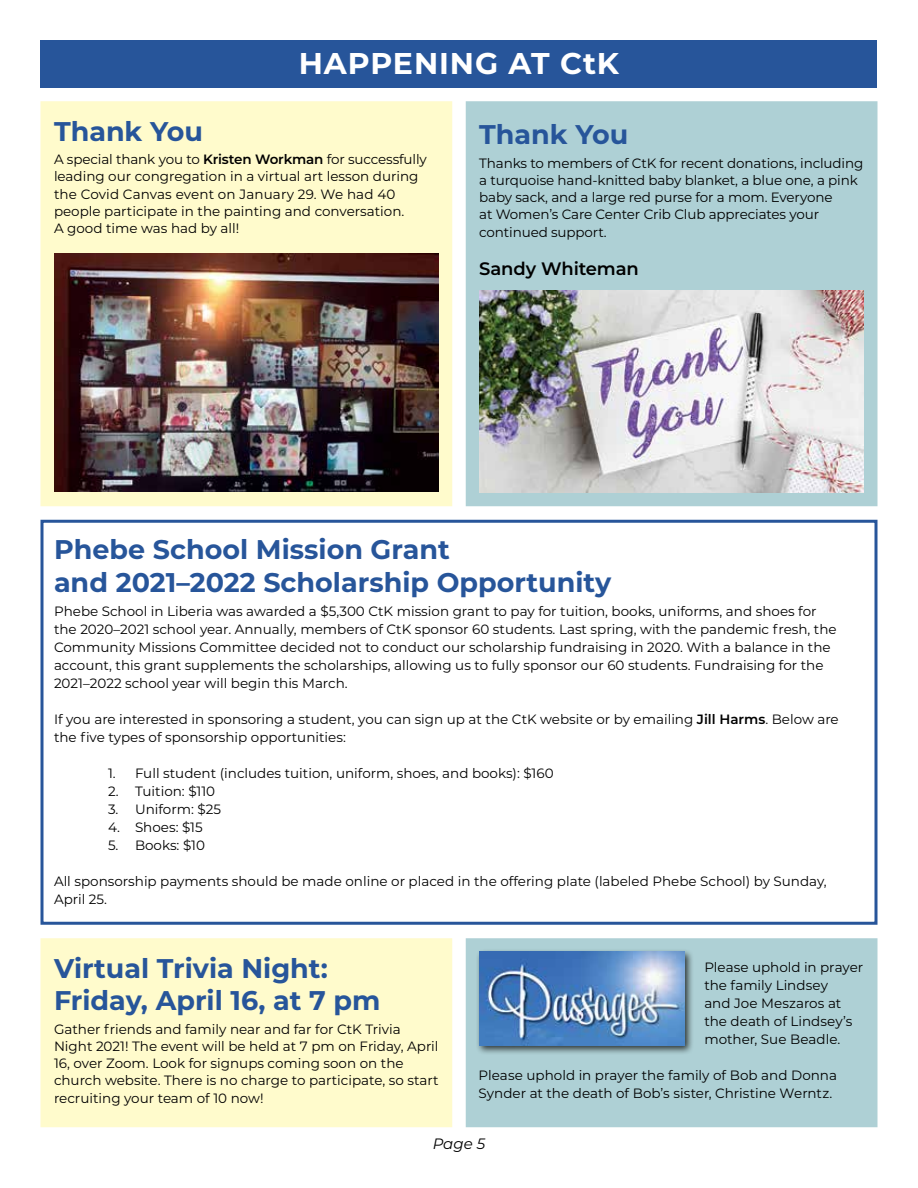
<style>
.page{position:relative;width:918px;height:1188px;background:#fff}
.page>*{position:absolute;margin:0;border:0;box-sizing:border-box;transform-origin:0 0}
.t1{font:700 30px "Montserrat";letter-spacing:.03em;color:#fff}
.t2{font:700 27px/32.4px "Montserrat";color:#27559a}
.t3{font:600 18px "Montserrat";letter-spacing:-.01em;color:#000}
.t4{font:italic 15px "Montserrat";color:#000}
.t5{font:13.5px/17.2px "Montserrat";color:#000}
.s1{font-weight:600}
</style>
<div class="page">
<div style="left:40px;top:520px;width:838px;height:405px;border:3px solid #27559a"></div>
<div style="left:40px;top:40px;width:838px;height:48px;background:#27559a"></div>
<div style="left:42px;top:103px;width:409px;height:402px;background:#fffbcc"></div>
<div style="left:40px;top:101px;width:412px;height:405px;border:3px solid #fffbcc"></div>
<div style="left:467px;top:103px;width:409px;height:402px;background:#aed0d5"></div>
<div style="left:466px;top:101px;width:412px;height:405px;border:3px solid #aed0d5"></div>
<img style="left:54px;top:253px;width:385px;height:238px">
<div style="left:42px;top:940px;width:409px;height:186px;background:#fffbcc"></div>
<div style="left:40px;top:938px;width:412px;height:189px;border:3px solid #fffbcc"></div>
<div style="left:467px;top:940px;width:409px;height:186px;background:#aed0d5"></div>
<div style="left:466px;top:938px;width:412px;height:189px;border:3px solid #aed0d5"></div>
<div style="left:476px;top:948px;width:217px;height:107px;background:#000;opacity:.75"></div>
<img style="left:479px;top:952px;width:205px;height:93px">
<img style="left:479px;top:290px;width:385px;height:203px">
<h1 class="t1" style="left:299px;top:42px;width:322px">HAPPENING AT CtK</h1>
<h2 class="t2" style="left:54px;top:114px;width:150px">Thank You</h2>
<p class="t5" style="left:54px;top:150px;width:374px">A special thank you to <span class="s1">Kristen Workman</span> for successfully leading our congregation in a virtual art lesson during the Covid Canvas event on January 29. We had 40 people participate in the painting and conversation.<br>A good time was had by all!</p>
<h2 class="t2" style="left:479px;top:117px;width:150px">Thank You</h2>
<p class="t5" style="left:479px;top:154px;width:386px">Thanks to members of CtK for recent donations, including a turquoise hand-knitted baby blanket, a blue one, a pink baby sack, and a large red purse for a mom. Everyone<br>at Women’s Care Center Crib Club appreciates your continued support.</p>
<h3 class="t3" style="left:479px;top:256px;width:161px">Sandy Whiteman</h3>
<h2 class="t2" style="left:54px;top:532px;width:559px">Phebe School Mission Grant<br>and 2021–2022 Scholarship Opportunity</h2>
<p class="t5" style="left:54px;top:602px;width:784px;line-height:18px">Phebe School in Liberia was awarded a $5,300 CtK mission grant to pay for tuition, books, uniforms, and shoes for the 2020–2021 school year. Annually, members of CtK sponsor 60 students. Last spring, with the pandemic fresh, the Community Missions Committee decided not to conduct our scholarship fundraising in 2020. With a balance in the account, this grant supplements the scholarships, allowing us to fully sponsor our 60 students. Fundraising for the 2021–2022 school year will begin this March.</p>
<p class="t5" style="left:54px;top:710px;width:786px;line-height:18px">If you are interested in sponsoring a student, you can sign up at the CtK website or by emailing <span class="s1">Jill Harms</span>. Below are the five types of sponsorship opportunities:</p>
<p class="t5" style="left:108px;top:764px;width:447px">1. Full student (includes tuition, uniform, shoes, and books): $160</p>
<p class="t5" style="left:108px;top:782px;width:109px">2. Tuition: $110</p>
<p class="t5" style="left:108px;top:800px;width:115px">3. Uniform: $25</p>
<p class="t5" style="left:108px;top:818px;width:96px">4. Shoes: $15</p>
<p class="t5" style="left:108px;top:836px;width:98px">5. Books: $10</p>
<p class="t5" style="left:54px;top:871px;width:774px;line-height:18px">All sponsorship payments should be made online or placed in the offering plate (labeled Phebe School) by Sunday,<br>April 25.</p>
<h2 class="t2" style="left:54px;top:951px;width:328px">Virtual Trivia Night:<br>Friday, April 16, at 7 pm</h2>
<p class="t5" style="left:54px;top:1020px;width:386px">Gather friends and family near and far for CtK Trivia Night 2021! The event will be held at 7 pm on Friday, April 16, over Zoom. Look for signups coming soon on the church website. There is no charge to participate, so start recruiting your team of 10 now!</p>
<p class="t5" style="left:704px;top:957px;width:161px;line-height:18px">Please uphold in prayer the family Lindsey<br>and Joe Meszaros at the death of Lindsey’s mother, Sue Beadle.</p>
<p class="t5" style="left:479px;top:1065px;width:360px;line-height:18px">Please uphold in prayer the family of Bob and Donna<br>Synder at the death of Bob’s sister, Christine Werntz.</p>
<p class="t4" style="left:433px;top:1133px;width:54px">Page 5</p>
</div>
